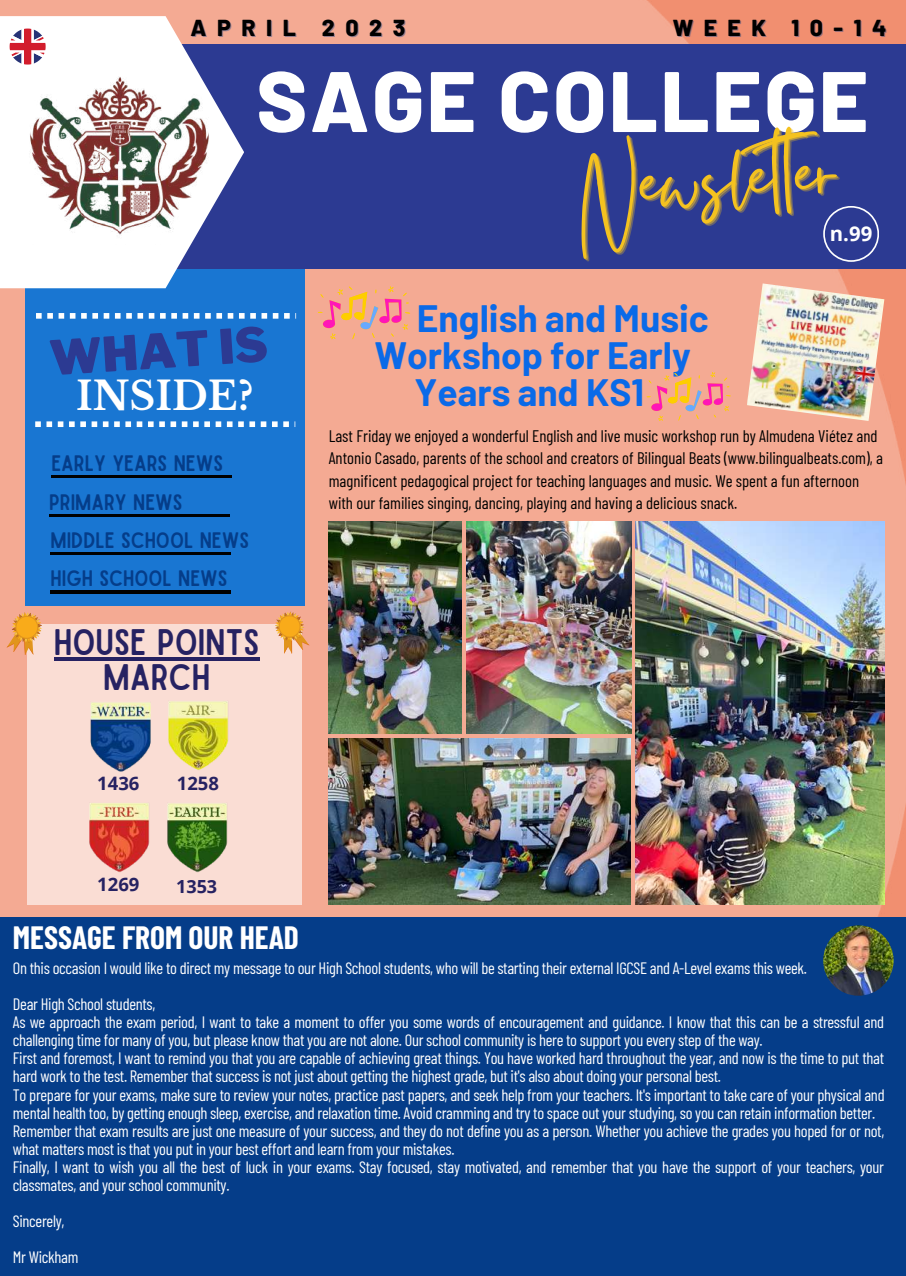
<style>
.page{position:relative;width:906px;height:1276px;background:#fff}
.page>*{position:absolute;margin:0;border:0;box-sizing:border-box;transform-origin:0 0}
.t1{font:102.3px "Gistesy";color:#f4c220}
.t2{font:800 85.65px "Barlow";letter-spacing:.03em;color:#fff}
.t3{font:900 47.4px "Libre Franklin";color:#2c3a92}
.t4{font:700 39px "Libre Baskerville";color:#fff}
.t5{font:700 37.2px "Barlow";color:#0a6ae8}
.t6{font:35.4px/35px "Sailors";color:#262262;text-align:center}
.t7{font:700 31.5px "Barlow Condensed";color:#fff}
.t8{font:800 23.1px "Barlow";letter-spacing:.455em;color:#000}
.t9{font:21.45px/38.2px "Sailors";color:#053d89}
.t10{font:700 20.4px "Open Sans";color:#fff}
.t11{font:700 18.45px "Open Sans";color:#262262}
.t12{font:700 18px "Open Sans";color:#262262}
.t13{font:16.65px/22.5px "Barlow Condensed";color:#000}
.t14{font:16.5px/18px "Barlow Condensed";letter-spacing:-.02em;color:#fff}
</style>
<div class="page">
<img style="left:0;top:0;width:906px;height:917px">
<div style="left:25px;top:262px;width:279px;height:344px;background:#1976d2"></div>
<div style="left:0;top:44px;width:906px;height:225px;background:#2c3a92"></div>
<svg style="left:0;top:16px;width:244px;height:272px;fill:#fff"></svg>
<img style="left:13px;top:60px;width:216px;height:184px">
<svg style="left:823px;top:206px;width:56px;height:56px"></svg>
<svg style="left:10px;top:29px;width:36px;height:36px"></svg>
<hr style="left:51px;top:475px;width:180px;height:3px;background:#000">
<hr style="left:50px;top:514px;width:180px;height:2px;background:#000">
<hr style="left:51px;top:552px;width:180px;height:3px;background:#000">
<hr style="left:51px;top:591px;width:180px;height:2px;background:#000">
<svg style="left:35px;top:421px;width:260px;height:6px"></svg>
<svg style="left:36px;top:313px;width:260px;height:6px"></svg>
<div style="left:27px;top:624px;width:275px;height:280px;background:#faddd4"></div>
<img style="left:89px;top:803px;width:61px;height:69px">
<img style="left:167px;top:803px;width:61px;height:70px">
<img style="left:90px;top:702px;width:61px;height:70px">
<img style="left:168px;top:701px;width:61px;height:69px">
<svg style="left:6px;top:612px;width:36px;height:45px;background:#f0ab64"></svg>
<hr style="left:54px;top:658px;width:206px;height:3px;background:#262262">
<svg style="left:275px;top:611px;width:35px;height:45px"></svg>
<div style="left:0;top:917px;width:906px;height:359px;background:#053d89"></div>
<img style="left:823px;top:925px;width:70px;height:71px;border-radius:50%">
<img style="left:635px;top:521px;width:250px;height:384px">
<img style="left:747px;top:283px;width:137px;height:138px">
<img style="left:329px;top:738px;width:301px;height:167px">
<img style="left:329px;top:521px;width:132px;height:213px">
<img style="left:466px;top:521px;width:165px;height:213px">
<svg style="left:313px;top:273px;width:103px;height:80px;background:#f3a48e"></svg>
<svg style="left:642px;top:360px;width:94px;height:73px;background:#f3a48e"></svg>
<h3 class="t8" style="left:191px;top:13px;width:216px">APRIL 2023</h3>
<h3 class="t8" style="left:673px;top:13px;width:215px">WEEK 10-14</h3>
<h2 class="t2" style="left:256px;top:46px;width:613px">SAGE COLLEGE</h2>
<h1 class="t1" style="left:575px;top:115px;width:255px;rotate:-4deg">Newslet er</h1>
<p class="t10" style="left:830px;top:219px;width:44px">n.99</p>
<h3 class="t3" style="left:48px;top:330px;width:220px;rotate:-4deg">WHAT IS</h3>
<h3 class="t4" style="left:76px;top:372px;width:179px">INSIDE?</h3>
<h3 class="t9" style="left:49px;top:445px;width:175px">EARLY YEARS NEWS<br>PRIMARY NEWS</h3>
<h3 class="t9" style="left:51px;top:522px;width:200px">MIDDLE SCHOOL NEWS<br>HIGH SCHOOL NEWS</h3>
<h3 class="t6" style="left:54px;top:626px;width:207px">HOUSE POINTS<br>MARCH</h3>
<p class="t11" style="left:97px;top:770px;width:44px">1436</p>
<p class="t11" style="left:177px;top:770px;width:44px">1258</p>
<h3 class="t5" style="left:417px;top:295px;width:293px">English and Music</h3>
<h3 class="t5" style="left:375px;top:332px;width:317px">Workshop for Early</h3>
<h3 class="t5" style="left:414px;top:369px;width:231px">Years and KS1</h3>
<p class="t13" style="left:329px;top:424px;width:555px">Last Friday we enjoyed a wonderful English and live music workshop run by Almudena Viétez and Antonio Casado, parents of the school and creators of Bilingual Beats (www.bilingualbeats.com), a magnificent pedagogical project for teaching languages and music. We spent a fun afternoon with our families singing, dancing, playing and having a delicious snack.</p>
<p class="t11" style="left:97px;top:871px;width:44px">1269</p>
<p class="t12" style="left:176px;top:874px;width:43px">1353</p>
<h3 class="t7" style="left:13px;top:917px;width:287px">MESSAGE FROM OUR HEAD</h3>
<p class="t14" style="left:13px;top:950px;width:795px;line-height:36px">On this occasion I would like to direct my message to our High School students, who will be starting their external IGCSE and A-Level exams this week.<br>Dear High School students,</p>
<p class="t14" style="left:13px;top:1013px;width:873px">As we approach the exam period, I want to take a moment to offer you some words of encouragement and guidance. I know that this can be a stressful and challenging time for many of you, but please know that you are not alone. Our school community is here to support you every step of the way.<br>First and foremost, I want to remind you that you are capable of achieving great things. You have worked hard throughout the year, and now is the time to put that hard work to the test. Remember that success is not just about getting the highest grade, but it's also about doing your personal best.<br>To prepare for your exams, make sure to review your notes, practice past papers, and seek help from your teachers. It's important to take care of your physical and mental health too, by getting enough sleep, exercise, and relaxation time. Avoid cramming and try to space out your studying, so you can retain information better.<br>Remember that exam results are just one measure of your success, and they do not define you as a person. Whether you achieve the grades you hoped for or not, what matters most is that you put in your best effort and learn from your mistakes.<br>Finally, I want to wish you all the best of luck in your exams. Stay focused, stay motivated, and remember that you have the support of your teachers, your classmates, and your school community.</p>
<p class="t14" style="left:13px;top:1202px;width:67px;line-height:36px">Sincerely,<br>Mr Wickham</p>
</div>
